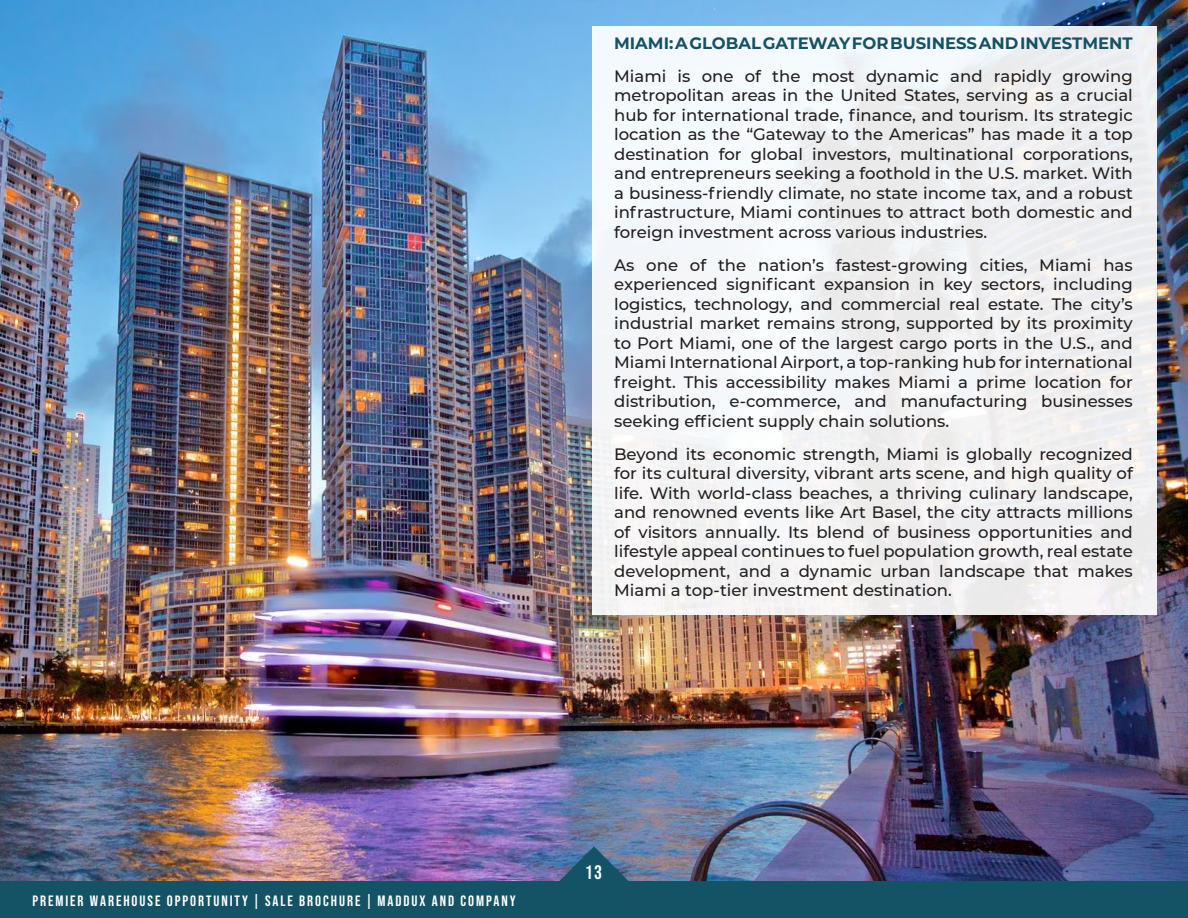
<style>
.page{position:relative;width:1188px;height:918px;background:#fff}
.page>*{position:absolute;margin:0;border:0;box-sizing:border-box;transform-origin:0 0}
.t1{font:700 19.5px "Bebas Neue Pro";color:#fff}
.t2{font:500 16.5px/19.5px "Montserrat";color:#231f20;text-align:justify}
.t3{font:700 16.5px "Montserrat";color:#145365}
.t4{font:700 15px "Bebas Neue Pro";letter-spacing:.13em;color:#fff}
</style>
<div class="page">
<img style="left:0;top:0;width:1188px;height:881px">
<div style="left:593px;top:26px;width:564px;height:588px;background:#f3f3f5"></div>
<div style="left:0;top:881px;width:1188px;height:37px;background:#145365"></div>
<svg style="left:559px;top:846px;width:70px;height:35px;background:#3a6685"></svg>
<p class="t3" style="left:614px;top:31px;width:520px">MIAMI: A GLOBAL GATEWAY FOR BUSINESS AND INVESTMENT</p>
<p class="t2" style="left:614px;top:66px;width:520px">Miami is one of the most dynamic and rapidly growing metropolitan areas in the United States, serving as a crucial hub for international trade, finance, and tourism. Its strategic location as the “Gateway to the Americas” has made it a top destination for global investors, multinational corporations, and entrepreneurs seeking a foothold in the U.S. market. With a business-friendly climate, no state income tax, and a robust infrastructure, Miami continues to attract both domestic and foreign investment across various industries.</p>
<p class="t2" style="left:614px;top:255px;width:520px">As one of the nation’s fastest-growing cities, Miami has experienced significant expansion in key sectors, including logistics, technology, and commercial real estate. The city’s industrial market remains strong, supported by its proximity to Port Miami, one of the largest cargo ports in the U.S., and Miami International Airport, a top-ranking hub for international freight. This accessibility makes Miami a prime location for distribution, e-commerce, and manufacturing businesses seeking efficient supply chain solutions.</p>
<p class="t2" style="left:614px;top:444px;width:520px">Beyond its economic strength, Miami is globally recognized for its cultural diversity, vibrant arts scene, and high quality of life. With world-class beaches, a thriving culinary landscape, and renowned events like Art Basel, the city attracts millions of visitors annually. Its blend of business opportunities and lifestyle appeal continues to fuel population growth, real estate development, and a dynamic urban landscape that makes Miami a top-tier investment destination.</p>
<p class="t4" style="left:32px;top:892px;width:485px">PREMIER WAREHOUSE OPPORTUNITY | SALE BROCHURE | MADDUX AND COMPANY</p>
<p class="t1" style="left:586px;top:861px;width:17px">13</p>
</div>
